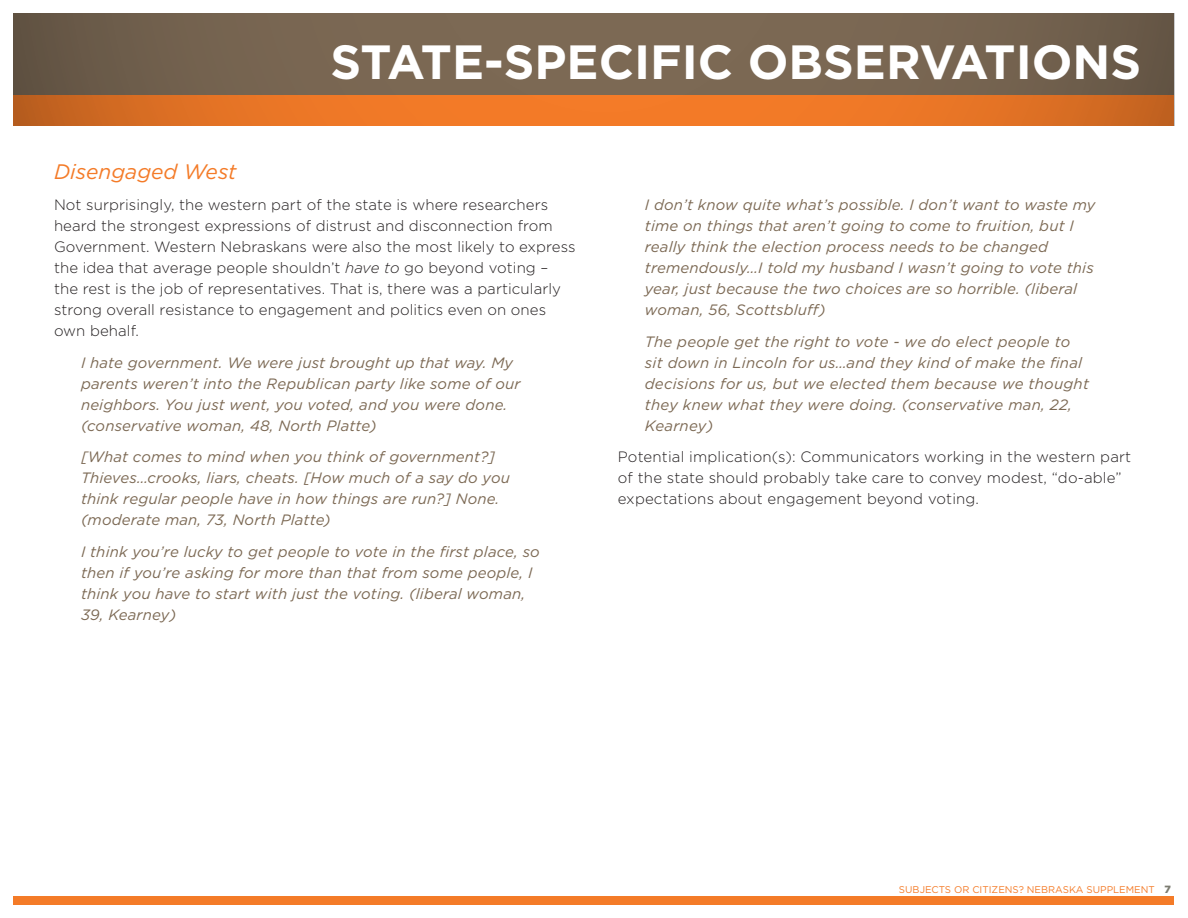
<style>
.page{position:relative;width:1188px;height:918px;background:#fff}
.page>*{position:absolute;margin:0;border:0;box-sizing:border-box;transform-origin:0 0}
.t1{font:700 48px "Gotham";color:#fff}
.SUB_SUPPLEMENT{font:italic 21px "Gotham";color:#f47b28}
.Quote_1_2{font:italic 15px/21px "Gotham";letter-spacing:.01em;color:#7c6954}
.Copy{font:300 15px/21px "Gotham";letter-spacing:.005em;color:#231f20}
.t2{font:9.75px "Gotham";color:#f47b28}
.s1{font-style:italic}
.s2{font-weight:900;font-size:10.5px;color:#7c7c71}
</style>
<div class="page">
<div style="left:14px;top:896px;width:1160px;height:8px;background:#f47b28"></div>
<svg style="left:14px;top:14px;width:1160px;height:111px;background:#936744"></svg>
<p class="t1" style="left:331px;top:34px;width:812px">STATE-SPECIFIC OBSERVATIONS</p>
<p class="SUB_SUPPLEMENT" style="left:54px;top:160px;width:184px">Disengaged West</p>
<p class="Copy" style="left:54px;top:194px;width:523px">Not surprisingly, the western part of the state is where researchers heard the strongest expressions of distrust and disconnection from Government. Western Nebraskans were also the most likely to express the idea that average people shouldn’t <span class="s1">have to</span> go beyond voting – the rest is the job of representatives. That is, there was a particularly strong overall resistance to engagement and politics even on ones own behalf.</p>
<p class="Quote_1_2" style="left:81px;top:352px;width:441px">I hate government. We were just brought up that way. My parents weren’t into the Republican party like some of our neighbors. You just went, you voted, and you were done. (conservative woman, 48, North Platte)</p>
<p class="Quote_1_2" style="left:81px;top:446px;width:430px">[What comes to mind when you think of government?] Thieves…crooks, liars, cheats. [How much of a say do you think regular people have in how things are run?] None. (moderate man, 73, North Platte)</p>
<p class="Quote_1_2" style="left:81px;top:541px;width:460px">I think you’re lucky to get people to vote in the first place, so then if you’re asking for more than that from some people, I think you have to start with just the voting. (liberal woman, 39, Kearney)</p>
<p class="Quote_1_2" style="left:645px;top:194px;width:452px">I don’t know quite what’s possible. I don’t want to waste my time on things that aren’t going to come to fruition, but I really think the election process needs to be changed tremendously…I told my husband I wasn’t going to vote this year, just because the two choices are so horrible. (liberal woman, 56, Scottsbluff)</p>
<p class="Quote_1_2" style="left:645px;top:331px;width:446px">The people get the right to vote - we do elect people to sit down in Lincoln for us…and they kind of make the final decisions for us, but we elected them because we thought they knew what they were doing. (conservative man, 22, Kearney)</p>
<p class="Copy" style="left:618px;top:446px;width:515px">Potential implication(s): Communicators working in the western part of the state should probably take care to convey modest, “do-able” expectations about engagement beyond voting.</p>
<p class="t2" style="left:899px;top:884px;width:273px">SUBJECTS OR CITIZENS? NEBRASKA SUPPLEMENT <span class="s2">7</span></p>
</div>
